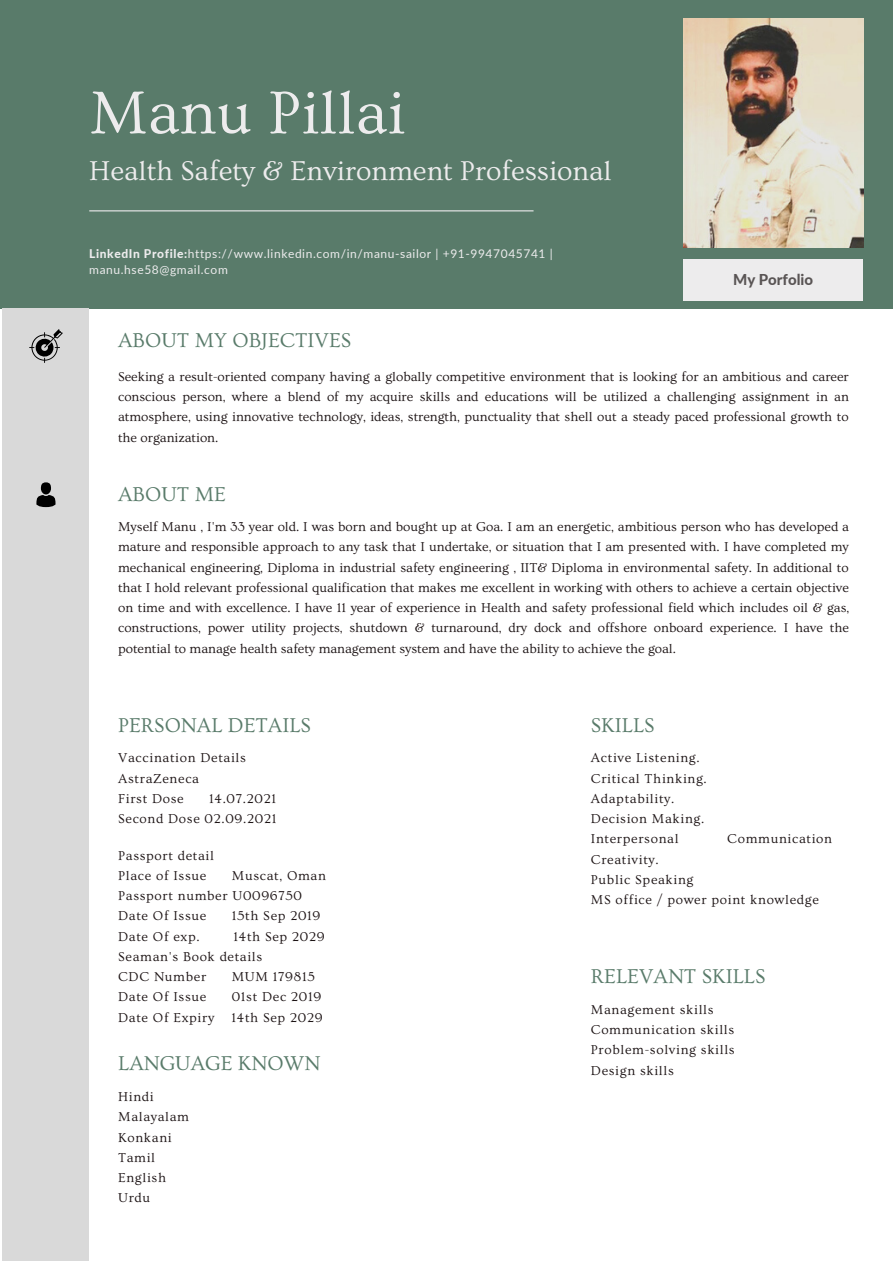
<style>
.page{position:relative;width:893px;height:1264px;background:#fff}
.page>*{position:absolute;margin:0;border:0;box-sizing:border-box;transform-origin:0 0}
.t1{font:63px "Ovo";color:#edeced}
.t2{font:28.5px "Ovo";color:#edeced}
.t3{font:21px "Ovo";color:#597b6a}
.t4{font:800 15px "Lato";color:#595454}
.t5{font:13.5px/20.2px "Ovo";letter-spacing:.05em;color:#1c1314}
.t6{font:12px/16px "Lato";letter-spacing:.05em;color:#edeced}
.s1{font-weight:800}
</style>
<div class="page">
<div style="left:0;top:0;width:892px;height:308px;background:#597b6a"></div>
<hr style="left:89px;top:210px;width:444px;height:1px;background:#edeced">
<div style="left:683px;top:259px;width:180px;height:42px;background:#edeced"></div>
<div style="left:3px;top:308px;width:86px;height:952px;background:#d9d9d9"></div>
<img style="left:683px;top:18px;width:180px;height:230px">
<svg style="left:29px;top:329px;width:34px;height:34px"></svg>
<div style="left:41px;top:482px;width:10px;height:12px;background:#000;border-radius:50%"></div>
<svg style="left:36px;top:495px;width:20px;height:12px"></svg>
<h1 class="t1" style="left:89px;top:79px;width:317px">Manu Pillai</h1>
<h2 class="t2" style="left:89px;top:155px;width:524px">Health Safety &amp; Environment Professional</h2>
<p class="t6" style="left:89px;top:245px;width:465px"><span class="s1">LinkedIn Profile:</span>https://www.linkedin.com/in/manu-sailor | +91-9947045741 | manu.hse58@gmail.com</p>
<h3 class="t3" style="left:118px;top:329px;width:235px">ABOUT MY OBJECTIVES</h3>
<p class="t4" style="left:733px;top:270px;width:81px">My Porfolio</p>
<p class="t5" style="left:118px;top:366px;width:732px;text-align:justify">Seeking a result-oriented company having a globally competitive environment that is looking for an ambitious and career conscious person, where a blend of my acquire skills and educations will be utilized a challenging assignment in an atmosphere, using innovative technology, ideas, strength, punctuality that shell out a steady paced professional growth to the organization.</p>
<h3 class="t3" style="left:118px;top:482px;width:109px">ABOUT ME</h3>
<p class="t5" style="left:118px;top:517px;width:732px;text-align:justify">Myself Manu , I'm 33 year old. I was born and bought up at Goa. I am an energetic, ambitious person who has developed a mature and responsible approach to any task that I undertake, or situation that I am presented with. I have completed my mechanical engineering, Diploma in industrial safety engineering , IIT&amp; Diploma in environmental safety. In additional to that I hold relevant professional qualification that makes me excellent in working with others to achieve a certain objective on time and with excellence. I have 11 year of experience in Health and safety professional field which includes oil &amp; gas, constructions, power utility projects, shutdown &amp; turnaround, dry dock and offshore onboard experience. I have the potential to manage health safety management system and have the ability to achieve the goal.</p>
<h3 class="t3" style="left:118px;top:713px;width:194px">PERSONAL DETAILS</h3>
<p class="t5" style="left:118px;top:748px;width:129px">Vaccination Details<br>AstraZeneca<br>First Dose</p>
<p class="t5" style="left:118px;top:788px;width:160px;text-align:right">14.07.2021<br>Second Dose 02.09.2021</p>
<p class="t5" style="left:118px;top:845px;width:97px">Passport detail<br>Place of Issue</p>
<p class="t5" style="left:118px;top:865px;width:209px;text-indent:114px">Muscat, Oman<br>Passport number U0096750<br>Date Of Issue</p>
<p class="t5" style="left:232px;top:906px;width:90px">15th Sep 2019</p>
<p class="t5" style="left:118px;top:926px;width:83px">Date Of exp.</p>
<p class="t5" style="left:118px;top:926px;width:208px;text-indent:115px">14th Sep 2029<br>Seaman's Book details<br>CDC Number</p>
<p class="t5" style="left:232px;top:966px;width:85px">MUM 179815</p>
<p class="t5" style="left:118px;top:987px;width:90px">Date Of Issue</p>
<p class="t5" style="left:232px;top:987px;width:91px">01st Dec 2019</p>
<p class="t5" style="left:118px;top:1007px;width:98px">Date Of Expiry</p>
<p class="t5" style="left:231px;top:1007px;width:93px">14th Sep 2029</p>
<h3 class="t3" style="left:118px;top:1052px;width:204px">LANGUAGE KNOWN</h3>
<p class="t5" style="left:118px;top:1086px;width:72px">Hindi<br>Malayalam<br>Konkani<br>Tamil<br>English<br>Urdu</p>
<h3 class="t3" style="left:591px;top:713px;width:65px">SKILLS</h3>
<p class="t5" style="left:591px;top:748px;width:117px">Active Listening.<br>Critical Thinking.<br>Adaptability.<br>Decision Making.<br>Interpersonal</p>
<p class="t5" style="left:727px;top:829px;width:106px">Communication</p>
<p class="t5" style="left:591px;top:849px;width:229px">Creativity.<br>Public Speaking<br>MS office / power point knowledge</p>
<h3 class="t3" style="left:591px;top:965px;width:176px">RELEVANT SKILLS</h3>
<p class="t5" style="left:591px;top:999px;width:145px">Management skills<br>Communication skills<br>Problem-solving skills<br>Design skills</p>
</div>
